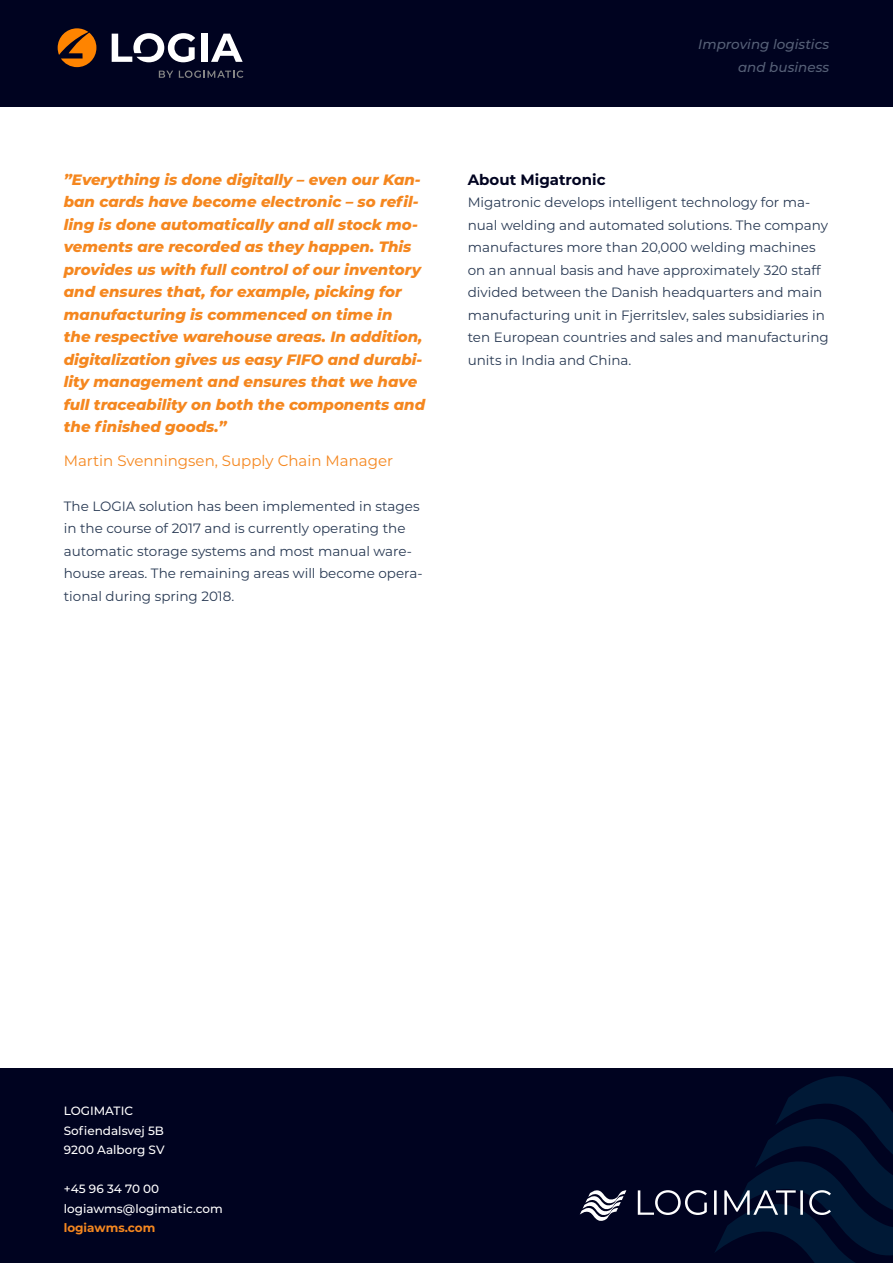
<style>
.page{position:relative;width:893px;height:1263px;background:#fff}
.page>*{position:absolute;margin:0;border:0;box-sizing:border-box;transform-origin:0 0}
.Mellemrubrik_Farvet{font:italic 800 15px/22.5px "Montserrat";color:#f5871f}
.Mellemrubrik_Farvet-2{font:15px "Montserrat";color:#f5871f}
.Brødtekst_Overskrift{font:700 15px "Montserrat";color:#000320}
.Brødtekst{font:13.5px/22.5px "Montserrat";color:#283953}
.Brødtekst_Overskrift-2{font:13.5px/22.5px "Montserrat";color:#283953}
.t1{font:italic 500 13.5px/22.5px "Montserrat";color:#566077;text-align:right}
.t2{font:500 12px/19.5px "Montserrat";color:#fff}
.t3{font:700 12px "Montserrat";color:#f5871f}
</style>
<div class="page">
<div style="left:0;top:0;width:893px;height:106px;background:#000320"></div>
<svg style="left:112px;top:33px;width:83px;height:29px"></svg>
<div style="left:201px;top:34px;width:7px;height:28px;background:#fff"></div>
<svg style="left:211px;top:34px;width:32px;height:28px"></svg>
<svg style="left:58px;top:28px;width:38px;height:39px"></svg>
<svg style="left:159px;top:71px;width:14px;height:7px"></svg>
<svg style="left:179px;top:71px;width:64px;height:7px"></svg>
<div style="left:0;top:1068px;width:893px;height:195px;background:#000320"></div>
<svg style="left:638px;top:1076px;width:255px;height:187px"></svg>
<svg style="left:580px;top:1190px;width:46px;height:31px"></svg>
<p class="Mellemrubrik_Farvet" style="left:64px;top:167px;width:363px">”Everything is done digitally – even our Kan&shy;ban cards have become electronic – so refil&shy;ling is done automatically and all stock mo&shy;vements are recorded as they happen. This provides us with full control of our inventory and ensures that, for example, picking for manufacturing is commenced on time in<br>the respective warehouse areas. In addition, digitalization gives us easy FIFO and durabi&shy;lity management and ensures that we have full traceability on both the components and the finished goods.”</p>
<p class="Mellemrubrik_Farvet-2" style="left:64px;top:450px;width:331px">Martin Svenningsen, Supply Chain Manager</p>
<p class="Brødtekst_Overskrift-2" style="left:64px;top:494px;width:360px">The LOGIA solution has been implemented in stages in the course of 2017 and is currently operating the automatic storage systems and most manual ware&shy;house areas. The remaining areas will become opera&shy;tional during spring 2018.</p>
<p class="t1" style="left:698px;top:33px;width:132px">Improving logistics and business</p>
<p class="Brødtekst_Overskrift" style="left:468px;top:168px;width:139px">About Migatronic</p>
<p class="Brødtekst" style="left:468px;top:191px;width:363px">Migatronic develops intelligent technology for ma&shy;nual welding and automated solutions. The company manufactures more than 20,000 welding machines on an annual basis and have approximately 320 staff divided between the Danish headquarters and main manufacturing unit in Fjerritslev, sales subsidiaries in ten European countries and sales and manufacturing units in India and China.</p>
<p class="t2" style="left:64px;top:1101px;width:102px">LOGIMATIC<br>Sofiendalsvej 5B<br>9200 Aalborg SV</p>
<p class="t2" style="left:64px;top:1179px;width:161px">+45 96 34 70 00 logiawms@logimatic.com</p>
<p class="t3" style="left:64px;top:1219px;width:93px">logiawms.com</p>
</div>
